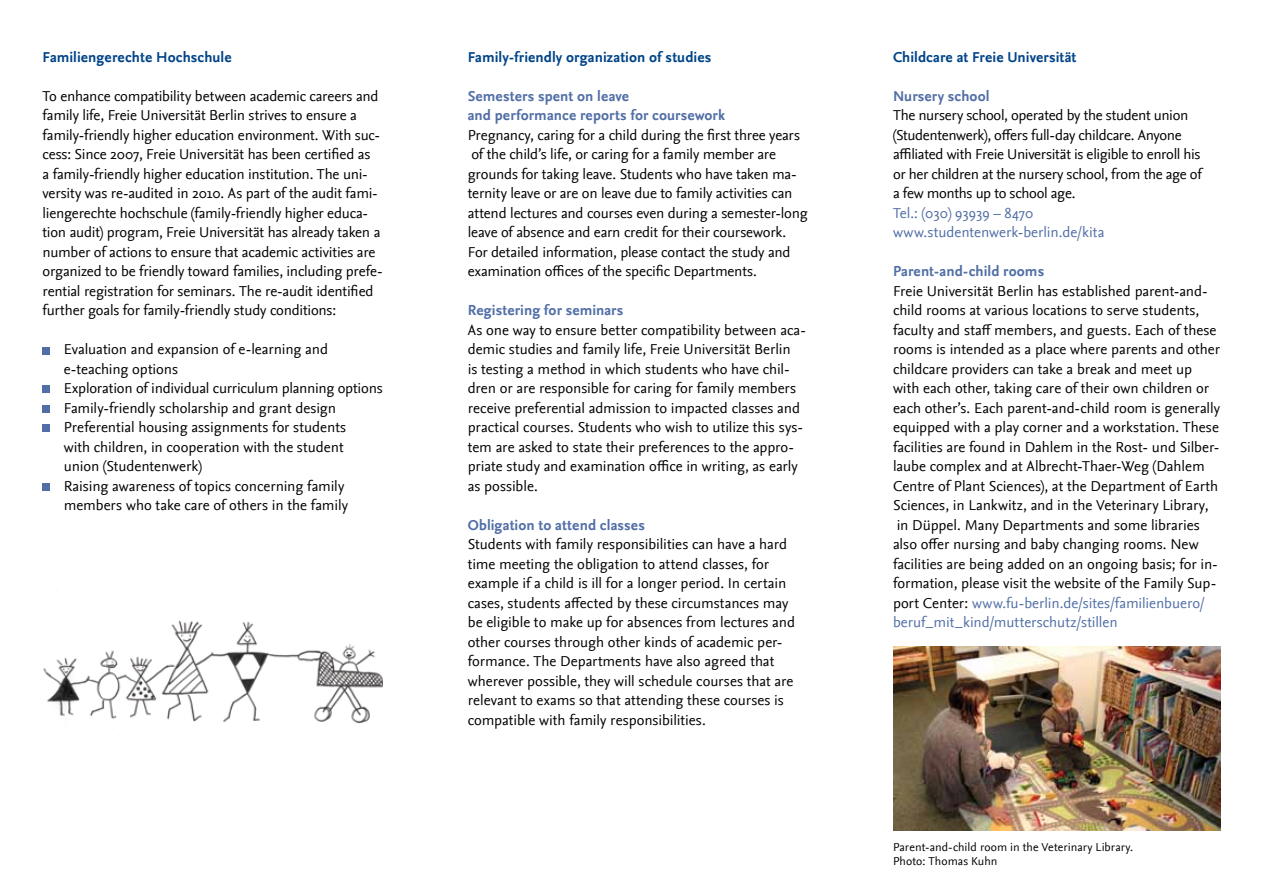
<style>
.page{position:relative;width:1263px;height:893px;background:#fff}
.page>*{position:absolute;margin:0;border:0;box-sizing:border-box;transform-origin:0 0}
.t1{font:15px/19.5px "Nexus Sans";letter-spacing:-.005em;color:#000}
.t2{font:700 15px/19.5px "Nexus Sans";letter-spacing:.005em;color:#516ea6}
.t3{font:700 15px "Nexus Sans";letter-spacing:.005em;color:#048}
.t4{font:15px/19.5px "Nexus Sans";color:#516ea6}
.t5{font:12px/14.4px "Nexus Sans";letter-spacing:.005em;color:#000}
.s1{color:#516ea6}
</style>
<div class="page">
<div style="left:43px;top:347px;width:7px;height:7px;background:#516ea6"></div>
<div style="left:43px;top:386px;width:7px;height:7px;background:#516ea6"></div>
<div style="left:43px;top:405px;width:7px;height:8px;background:#516ea6"></div>
<div style="left:43px;top:425px;width:7px;height:7px;background:#516ea6"></div>
<div style="left:43px;top:483px;width:7px;height:8px;background:#516ea6"></div>
<img style="left:43px;top:620px;width:340px;height:104px">
<img style="left:893px;top:647px;width:327px;height:183px">
<p class="t3" style="left:43px;top:48px;width:191px">Familiengerechte Hochschule</p>
<p class="t1" style="left:43px;top:86px;width:342px">To enhance compatibility between academic careers and family life, Freie Universität Berlin strives to ensure a family-friendly higher education environment. With suc&shy;cess: Since 2007, Freie Universität has been certified as<br>a family-friendly higher education institution. The uni&shy;versity was re-audited in 2010. As part of the audit fami&shy;liengerechte hochschule (family-friendly higher educa&shy;tion audit) program, Freie Universität has already taken a number of actions to ensure that academic activities are organized to be friendly toward families, including prefe&shy;rential registration for seminars. The re-audit identified further goals for family-friendly study conditions:</p>
<p class="t1" style="left:64px;top:340px;width:320px">Evaluation and expansion of e-learning and e-teaching options<br>Exploration of individual curriculum planning options Family-friendly scholarship and grant design Preferential housing assignments for students<br>with children, in cooperation with the student union (Studentenwerk)<br>Raising awareness of topics concerning family members who take care of others in the family</p>
<p class="t3" style="left:468px;top:48px;width:245px">Family-friendly organization of studies</p>
<p class="t2" style="left:468px;top:86px;width:259px">Semesters spent on leave<br>and performance reports for coursework</p>
<p class="t1" style="left:468px;top:125px;width:341px">Pregnancy, caring for a child during the first three years of the child’s life, or caring for a family member are grounds for taking leave. Students who have taken ma&shy;ternity leave or are on leave due to family activities can attend lectures and courses even during a semester-long leave of absence and earn credit for their coursework.<br>For detailed information, please contact the study and examination offices of the specific Departments.</p>
<p class="t2" style="left:468px;top:301px;width:157px">Registering for seminars</p>
<p class="t1" style="left:468px;top:320px;width:340px">As one way to ensure better compatibility between aca&shy;demic studies and family life, Freie Universität Berlin<br>is testing a method in which students who have chil&shy;dren or are responsible for caring for family members receive preferential admission to impacted classes and practical courses. Students who wish to utilize this sys&shy;tem are asked to state their preferences to the appro&shy;priate study and examination office in writing, as early as possible.</p>
<p class="t2" style="left:468px;top:515px;width:179px">Obligation to attend classes</p>
<p class="t1" style="left:468px;top:535px;width:329px">Students with family responsibilities can have a hard time meeting the obligation to attend classes, for example if a child is ill for a longer period. In certain cases, students affected by these circumstances may be eligible to make up for absences from lectures and other courses through other kinds of academic per&shy;formance. The Departments have also agreed that wherever possible, they will schedule courses that are relevant to exams so that attending these courses is compatible with family responsibilities.</p>
<p class="t3" style="left:893px;top:48px;width:185px">Childcare at Freie Universität</p>
<p class="t2" style="left:893px;top:86px;width:98px">Nursery school</p>
<p class="t1" style="left:893px;top:106px;width:310px">The nursery school, operated by the student union (Studentenwerk), offers full-day childcare. Anyone affiliated with Freie Universität is eligible to enroll his or her children at the nursery school, from the age of a few months up to school age.</p>
<p class="t4" style="left:893px;top:203px;width:213px">Tel.: (030) 93939 – 8470 www.studentenwerk-berlin.de/kita</p>
<p class="t2" style="left:893px;top:262px;width:153px">Parent-and-child rooms</p>
<p class="t1" style="left:893px;top:281px;width:329px">Freie Universität Berlin has established parent-and&shy;child rooms at various locations to serve students, faculty and staff members, and guests. Each of these rooms is intended as a place where parents and other childcare providers can take a break and meet up with each other, taking care of their own children or each other’s. Each parent-and-child room is generally equipped with a play corner and a workstation. These facilities are found in Dahlem in the Rost- und Silber&shy;laube complex and at Albrecht-Thaer-Weg (Dahlem Centre of Plant Sciences), at the Department of Earth Sciences, in Lankwitz, and in the Veterinary Library, in Düppel. Many Departments and some libraries also offer nursing and baby changing rooms. New facilities are being added on an ongoing basis; for in&shy;formation, please visit the website of the Family Sup&shy;port Center: <span class="s1">www.fu-berlin.de/sites/familienbuero/ beruf_mit_kind/mutterschutz/stillen</span></p>
<p class="t5" style="left:893px;top:840px;width:242px">Parent-and-child room in the Veterinary Library.<br>Photo: Thomas Kuhn</p>
</div>
